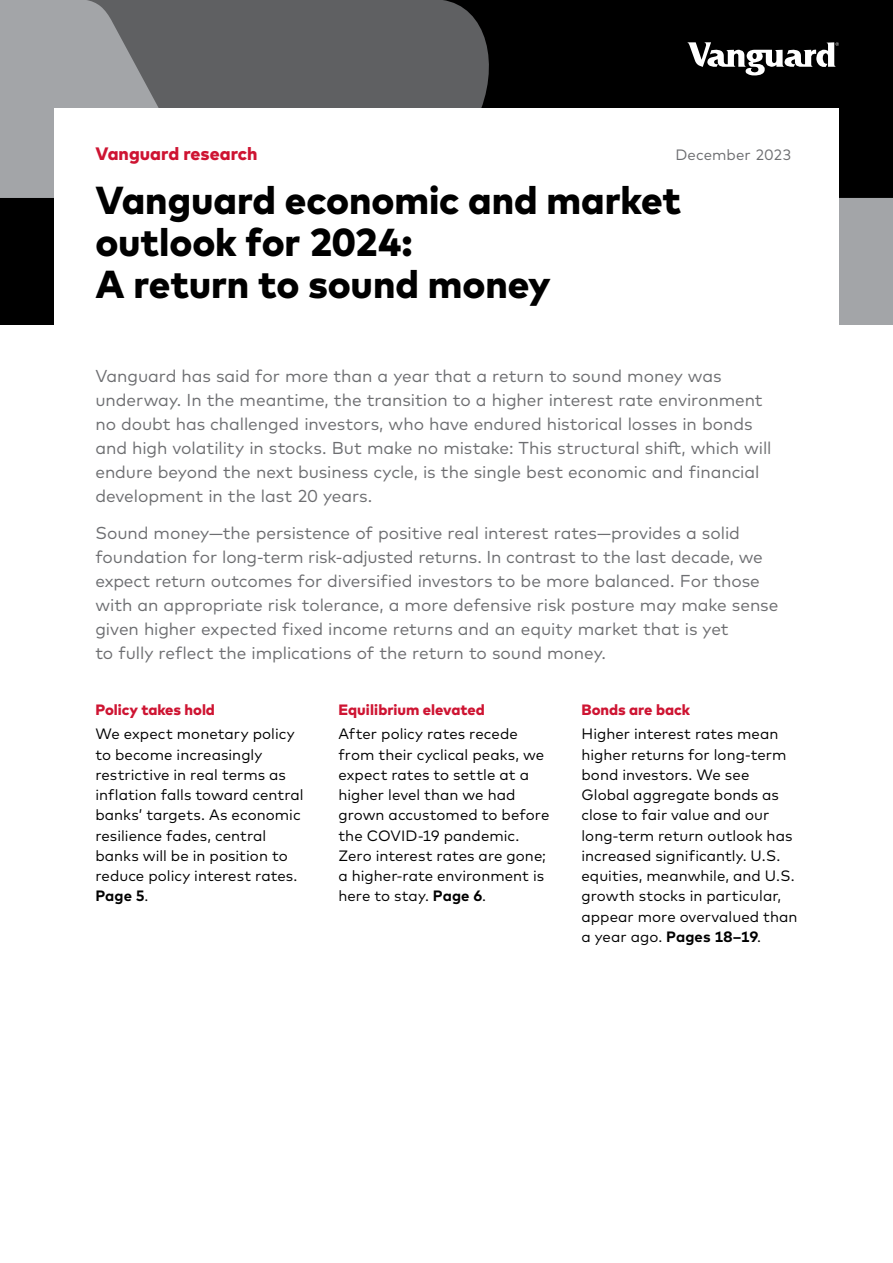
<style>
.page{position:relative;width:893px;height:1263px;background:#fff}
.page>*{position:absolute;margin:0;border:0;box-sizing:border-box;transform-origin:0 0}
.t1{font:800 39px/42px "Mark Pro";color:#000}
.t2{font:800 18px "Mark Pro";color:#ce1432}
.t3{font:17.25px/24px "Mark Pro";letter-spacing:-.005em;color:#6d6e71}
.t4{font:15px/20.2px "Mark Pro";letter-spacing:.005em;color:#000}
.t5{font:800 15px "Mark Pro";color:#ce1432}
.t6{font:15px "Mark Pro";letter-spacing:.005em;color:#6d6e71}
.s1{font-weight:700}
</style>
<div class="page">
<svg style="left:0;top:0;width:893px;height:324px;background:#232324"></svg>
<div style="left:839px;top:198px;width:54px;height:126px;background:#a3a5a8"></div>
<svg style="left:0;top:0;width:207px;height:198px;background:#8e8f92"></svg>
<div style="left:54px;top:108px;width:785px;height:219px;background:#fff"></div>
<svg style="left:687px;top:42px;width:152px;height:34px"></svg>
<p class="t2" style="left:95px;top:139px;width:164px">Vanguard research</p>
<p class="t6" style="left:675px;top:143px;width:118px">December 2023</p>
<h1 class="t1" style="left:95px;top:176px;width:587px">Vanguard economic and market outlook for 2024:<br>A return to sound money</h1>
<p class="t3" style="left:95px;top:362px;width:678px">Vanguard has said for more than a year that a return to sound money was underway. In the meantime, the transition to a higher interest rate environment no doubt has challenged investors, who have endured historical losses in bonds and high volatility in stocks. But make no mistake: This structural shift, which will endure beyond the next business cycle, is the single best economic and financial development in the last 20 years.</p>
<p class="t3" style="left:95px;top:520px;width:685px">Sound money—the persistence of positive real interest rates—provides a solid foundation for long-term risk-adjusted returns. In contrast to the last decade, we expect return outcomes for diversified investors to be more balanced. For those with an appropriate risk tolerance, a more defensive risk posture may make sense given higher expected fixed income returns and an equity market that is yet<br>to fully reflect the implications of the return to sound money.</p>
<p class="t5" style="left:95px;top:698px;width:121px">Policy takes hold</p>
<p class="t4" style="left:95px;top:723px;width:210px">We expect monetary policy to become increasingly restrictive in real terms as inflation falls toward central banks’ targets. As economic resilience fades, central banks will be in position to reduce policy interest rates.<br><span class="s1">Page 5</span>.</p>
<p class="t5" style="left:338px;top:698px;width:148px">Equilibrium elevated</p>
<p class="t4" style="left:338px;top:723px;width:213px">After policy rates recede from their cyclical peaks, we expect rates to settle at a higher level than we had grown accustomed to before the COVID-19 pandemic.<br>Zero interest rates are gone; a higher-rate environment is here to stay. <span class="s1">Page 6</span>.</p>
<p class="t5" style="left:581px;top:698px;width:110px">Bonds are back</p>
<p class="t4" style="left:581px;top:723px;width:217px">Higher interest rates mean higher returns for long-term bond investors. We see<br>Global aggregate bonds as close to fair value and our long-term return outlook has increased significantly. U.S. equities, meanwhile, and U.S. growth stocks in particular, appear more overvalued than a year ago. <span class="s1">Pages 18–19</span>.</p>
</div>
